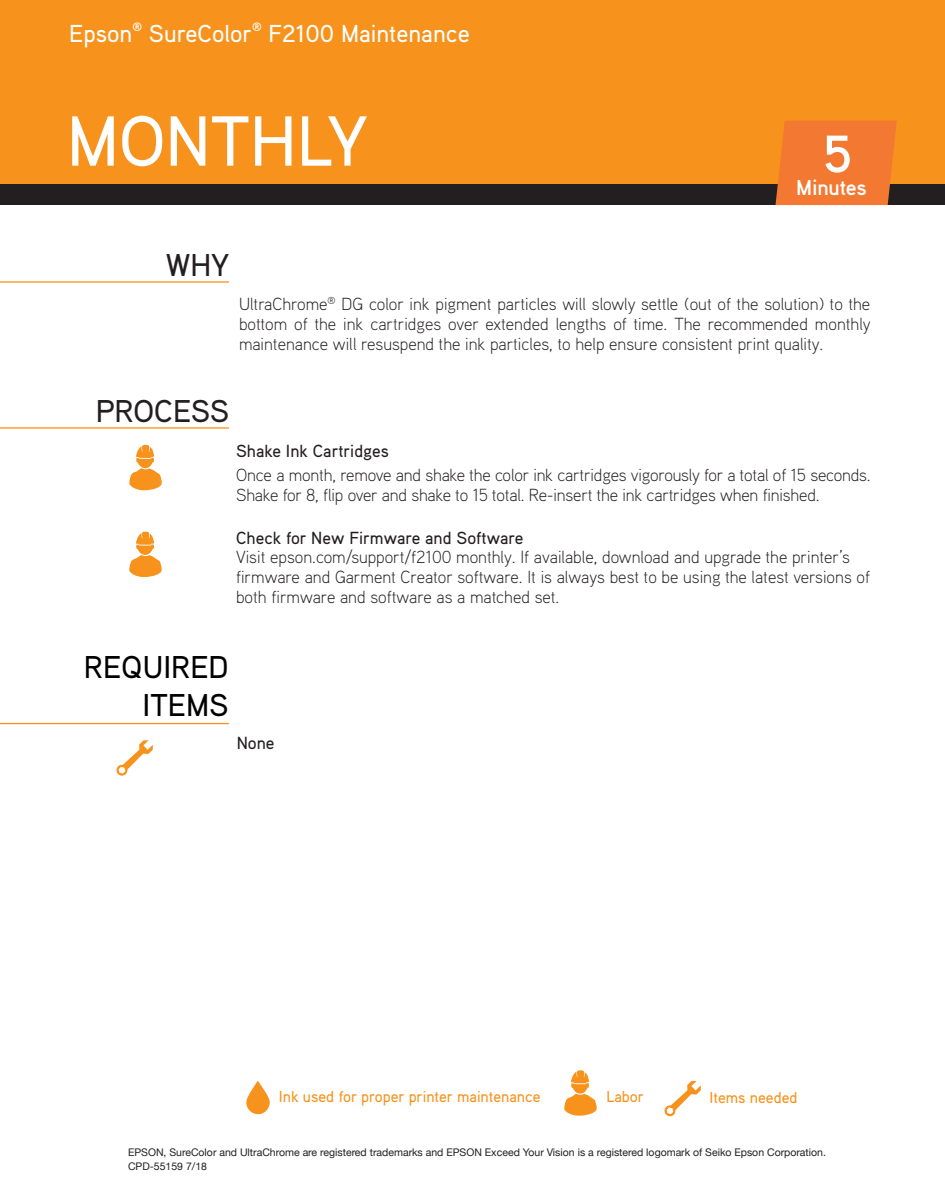
<style>
.page{position:relative;width:945px;height:1197px;background:#fff}
.page>*{position:absolute;margin:0;border:0;box-sizing:border-box;transform-origin:0 0}
.t1{font:500 70.7px "Aaux Pro OT";color:#fff}
.t2{font:700 52.5px "Aaux Pro OT";color:#fff}
.t3{font:500 31.5px/37.8px "Aaux Pro OT";color:#000;text-align:right}
.t4{font:500 31.5px "Aaux Pro OT";letter-spacing:-.01em;color:#231f20}
.t5{font:500 24.5px "Aaux Pro OT";color:#fff}
.t6{font:700 21.53px "Aaux Pro OT";letter-spacing:-.01em;color:#fff}
.t7{font:300 17.5px/20.1px "Aaux Pro OT";color:#231f20}
.t8{font:500 17.5px "Aaux Pro OT";color:#231f20}
.t9{font:500 15.75px "Aaux Pro OT";color:#f7931d}
.t10{font:10.5px/14px "Helvetica Neue";color:#231f20}
</style>
<div class="page">
<div style="left:0;top:0;width:945px;height:196px;background:#f7931d"></div>
<div style="left:0;top:185px;width:945px;height:20px;background:#231f20"></div>
<svg style="left:776px;top:121px;width:121px;height:84px;background:#ef7830"></svg>
<hr style="left:0;top:427px;width:229px;height:2px;background:#f7931d">
<svg style="left:129px;top:531px;width:33px;height:46px"></svg>
<svg style="left:129px;top:445px;width:33px;height:46px"></svg>
<svg style="left:246px;top:1081px;width:24px;height:33px"></svg>
<svg style="left:564px;top:1070px;width:33px;height:46px"></svg>
<svg style="left:664px;top:1081px;width:37px;height:36px"></svg>
<hr style="left:0;top:723px;width:229px;height:1px;background:#f7931d">
<svg style="left:116px;top:740px;width:37px;height:36px"></svg>
<hr style="left:0;top:281px;width:229px;height:2px;background:#f7931d">
<h3 class="t5" style="left:69px;top:18px;width:402px">Epson<sup>®</sup> SureColor<sup>®</sup> F2100 Maintenance</h3>
<h1 class="t1" style="left:67px;top:97px;width:303px">MONTHLY</h1>
<h3 class="t4" style="left:166px;top:245px;width:65px">WHY</h3>
<h2 class="t2" style="left:823px;top:120px;width:30px">5</h2>
<p class="t6" style="left:796px;top:174px;width:72px">Minutes</p>
<p class="t7" style="left:239px;top:293px;width:633px;text-align:justify">UltraChrome<sup>®</sup> DG color ink pigment particles will slowly settle (out of the solution) to the bottom of the ink cartridges over extended lengths of time. The recommended monthly maintenance will resuspend the ink particles, to help ensure consistent print quality.</p>
<h3 class="t4" style="left:96px;top:391px;width:135px">PROCESS</h3>
<p class="t8" style="left:236px;top:440px;width:154px">Shake Ink Cartridges</p>
<p class="t7" style="left:236px;top:465px;width:636px;line-height:19.2px">Once a month, remove and shake the color ink cartridges vigorously for a total of 15 seconds.<br>Shake for 8, flip over and shake to 15 total. Re-insert the ink cartridges when finished.</p>
<p class="t8" style="left:236px;top:527px;width:289px">Check for New Firmware and Software</p>
<p class="t7" style="left:236px;top:546px;width:636px">Visit epson.com/support/f2100 monthly. If available, download and upgrade the printer’s firmware and Garment Creator software. It is always best to be using the latest versions of both firmware and software as a matched set.</p>
<h3 class="t3" style="left:84px;top:647px;width:146px">REQUIRED<br>ITEMS</h3>
<p class="t8" style="left:237px;top:732px;width:39px">None</p>
<p class="t9" style="left:279px;top:1087px;width:263px">Ink used for proper printer maintenance</p>
<p class="t9" style="left:607px;top:1087px;width:39px">Labor</p>
<p class="t9" style="left:710px;top:1088px;width:90px">Items needed</p>
<p class="t10" style="left:128px;top:1146px;width:699px">EPSON, SureColor and UltraChrome are registered trademarks and EPSON Exceed Your Vision is a registered logomark of Seiko Epson Corporation.<br>CPD-55159 7/18</p>
</div>
